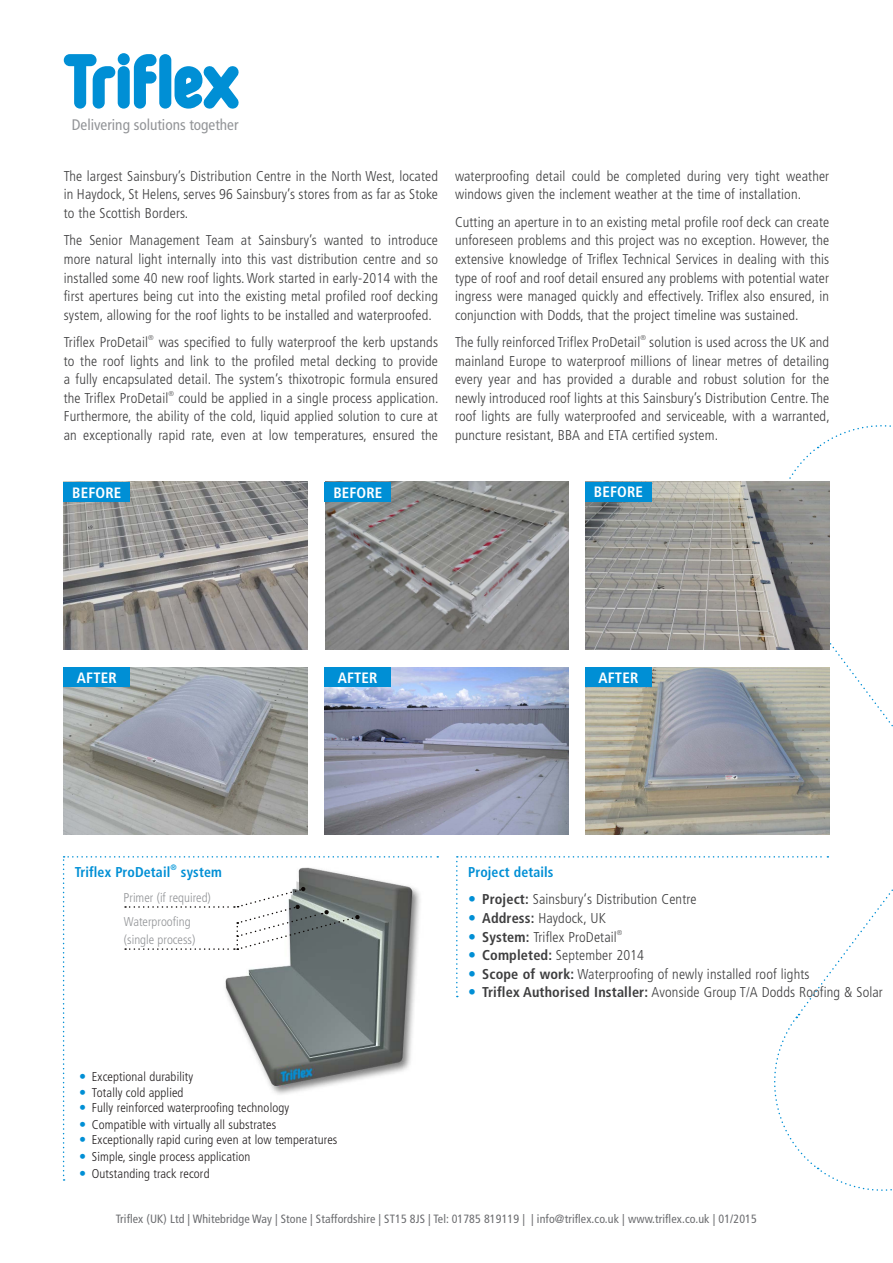
<style>
.page{position:relative;width:893px;height:1263px;background:#fff}
.page>*{position:absolute;margin:0;border:0;box-sizing:border-box;transform-origin:0 0}
.t1{font:condensed 15.3px "Frutiger LT";color:#939598}
.Bildnummer{font:700 condensed 15px "Frutiger LT";letter-spacing:.01em;color:#fff}
.Body{font:300 condensed 14.25px/18.6px "Frutiger LT";letter-spacing:.01em;color:#3e3e3f;text-align:justify}
.Body-2{font:700 condensed 14.25px "Frutiger LT";letter-spacing:.01em;color:#008fd5}
.t2{font:300 condensed 12.75px "Frutiger LT";letter-spacing:.01em;color:#231f20}
.Regelwerke_Subhead{font:300 condensed 12.75px/18px "Frutiger LT";color:#939598}
.t3{font:condensed 12px "Frutiger LT";letter-spacing:.01em;color:#6c6d70}
.Body-3{font:700 condensed 7.8px "Frutiger LT";color:#0096d8}
.Body-4{font:300 condensed 7.05px "Frutiger LT";color:#3e3e3f}
.s1{font-weight:700}
</style>
<div class="page">
<svg style="left:64px;top:54px;width:51px;height:55px"></svg>
<div style="left:118px;top:66px;width:12px;height:43px;background:#008fd5;border-radius:6px"></div>
<div style="left:118px;top:53px;width:12px;height:12px;background:#008fd5;border-radius:50%"></div>
<svg style="left:134px;top:54px;width:23px;height:55px"></svg>
<svg style="left:174px;top:66px;width:65px;height:43px"></svg>
<div style="left:159px;top:54px;width:12px;height:55px;background:#008fd5;border-radius:6px"></div>
<img style="left:64px;top:482px;width:244px;height:167px">
<img style="left:325px;top:482px;width:131px;height:167px">
<img style="left:64px;top:667px;width:244px;height:167px">
<img style="left:325px;top:667px;width:131px;height:167px">
<div style="left:64px;top:482px;width:66px;height:20px;background:#008fd5"></div>
<div style="left:325px;top:482px;width:66px;height:20px;background:#008fd5"></div>
<div style="left:325px;top:667px;width:66px;height:20px;background:#008fd5"></div>
<div style="left:64px;top:667px;width:66px;height:20px;background:#008fd5"></div>
<svg style="left:456px;top:425px;width:437px;height:766px"></svg>
<svg style="left:63px;top:856px;width:375px;height:325px"></svg>
<p class="t1" style="left:72px;top:116px;width:168px">Delivering solutions together</p>
<p class="Body" style="left:64px;top:167px;width:376px">The largest Sainsbury’s Distribution Centre in the North West, located in Haydock, St Helens, serves 96 Sainsbury’s stores from as far as Stoke to the Scottish Borders.</p>
<p class="Body" style="left:64px;top:231px;width:376px">The Senior Management Team at Sainsbury’s wanted to introduce more natural light internally into this vast distribution centre and so installed some 40 new roof lights. Work started in early-2014 with the first apertures being cut into the existing metal profiled roof decking system, allowing for the roof lights to be installed and waterproofed.</p>
<p class="Body" style="left:64px;top:333px;width:86px">Triflex ProDetail</p>
<p class="Body-4" style="left:148px;top:334px;width:7px">®</p>
<p class="Body" style="left:64px;top:333px;width:376px;text-indent:95px">was specified to fully waterproof the kerb upstands to the roof lights and link to the profiled metal decking to provide a fully encapsulated detail. The system’s thixotropic formula ensured the Triflex ProDetail</p>
<p class="Body-4" style="left:168px;top:389px;width:7px">®</p>
<p class="Body" style="left:64px;top:389px;width:376px;text-indent:115px">could be applied in a single process application.<br>Furthermore, the ability of the cold, liquid applied solution to cure at an exceptionally rapid rate, even at low temperatures, ensured the</p>
<p class="Body" style="left:455px;top:167px;width:376px">waterproofing detail could be completed during very tight weather windows given the inclement weather at the time of installation.</p>
<p class="Body" style="left:455px;top:213px;width:376px">Cutting an aperture in to an existing metal profile roof deck can create unforeseen problems and this project was no exception. However, the extensive knowledge of Triflex Technical Services in dealing with this type of roof and roof detail ensured any problems with potential water ingress were managed quickly and effectively. Triflex also ensured, in conjunction with Dodds, that the project timeline was sustained.</p>
<p class="Body" style="left:455px;top:333px;width:187px">The fully reinforced Triflex ProDetail</p>
<p class="Body-4" style="left:640px;top:334px;width:7px">®</p>
<p class="Body" style="left:455px;top:333px;width:376px;text-indent:194px">solution is used across the UK and mainland Europe to waterproof millions of linear metres of detailing every year and has provided a durable and robust solution for the newly introduced roof lights at this Sainsbury’s Distribution Centre. The roof lights are fully waterproofed and serviceable, with a warranted, puncture resistant, BBA and ETA certified system.</p>
<p class="Bildnummer" style="left:72px;top:483px;width:51px">BEFORE</p>
<p class="Bildnummer" style="left:333px;top:483px;width:51px">BEFORE</p>
<p class="Bildnummer" style="left:594px;top:483px;width:51px">BEFORE</p>
<p class="Bildnummer" style="left:77px;top:669px;width:41px">AFTER</p>
<p class="Bildnummer" style="left:338px;top:669px;width:41px">AFTER</p>
<p class="Bildnummer" style="left:599px;top:669px;width:41px">AFTER</p>
<p class="Body-2" style="left:75px;top:863px;width:97px">Triflex ProDetail</p>
<p class="Body-3" style="left:170px;top:863px;width:8px">®</p>
<p class="Body-2" style="left:181px;top:863px;width:42px">system</p>
<p class="Regelwerke_Subhead" style="left:124px;top:889px;width:89px">Primer (if required)</p>
<p class="Regelwerke_Subhead" style="left:124px;top:912px;width:73px">Waterproofing (single process)</p>
<p class="t2" style="left:92px;top:1069px;width:103px">Exceptional durability</p>
<p class="t2" style="left:92px;top:1085px;width:93px">Totally cold applied</p>
<p class="t2" style="left:92px;top:1100px;width:199px">Fully reinforced waterproofing technology</p>
<p class="t2" style="left:92px;top:1117px;width:186px">Compatible with virtually all substrates</p>
<p class="t2" style="left:92px;top:1132px;width:247px">Exceptionally rapid curing even at low temperatures</p>
<p class="t2" style="left:92px;top:1149px;width:160px">Simple, single process application</p>
<p class="t2" style="left:92px;top:1166px;width:119px">Outstanding track record</p>
<p class="Body-2" style="left:468px;top:863px;width:87px">Project details</p>
<p class="Body" style="left:482px;top:890px;width:216px"><span class="s1">Project:</span> Sainsbury‘s Distribution Centre</p>
<p class="Body" style="left:482px;top:909px;width:125px"><span class="s1">Address:</span> Haydock, UK</p>
<p class="Body" style="left:482px;top:927px;width:142px"><span class="s1">System:</span> Triflex ProDetail<sup>®</sup></p>
<p class="Body" style="left:482px;top:946px;width:163px"><span class="s1">Completed:</span> September 2014</p>
<p class="Body" style="left:482px;top:965px;width:329px"><span class="s1">Scope of work:</span> Waterproofing of newly installed roof lights</p>
<p class="Body" style="left:482px;top:983px;width:402px"><span class="s1">Triflex Authorised Installer:</span> Avonside Group T/A Dodds Roofing &amp; Solar</p>
<p class="t3" style="left:116px;top:1211px;width:643px">Triflex (UK) Ltd | Whitebridge Way | Stone | Staffordshire | ST15 8JS | Tel: 01785 819119 | | info@triflex.co.uk | www.triflex.co.uk | 01/2015</p>
</div>
